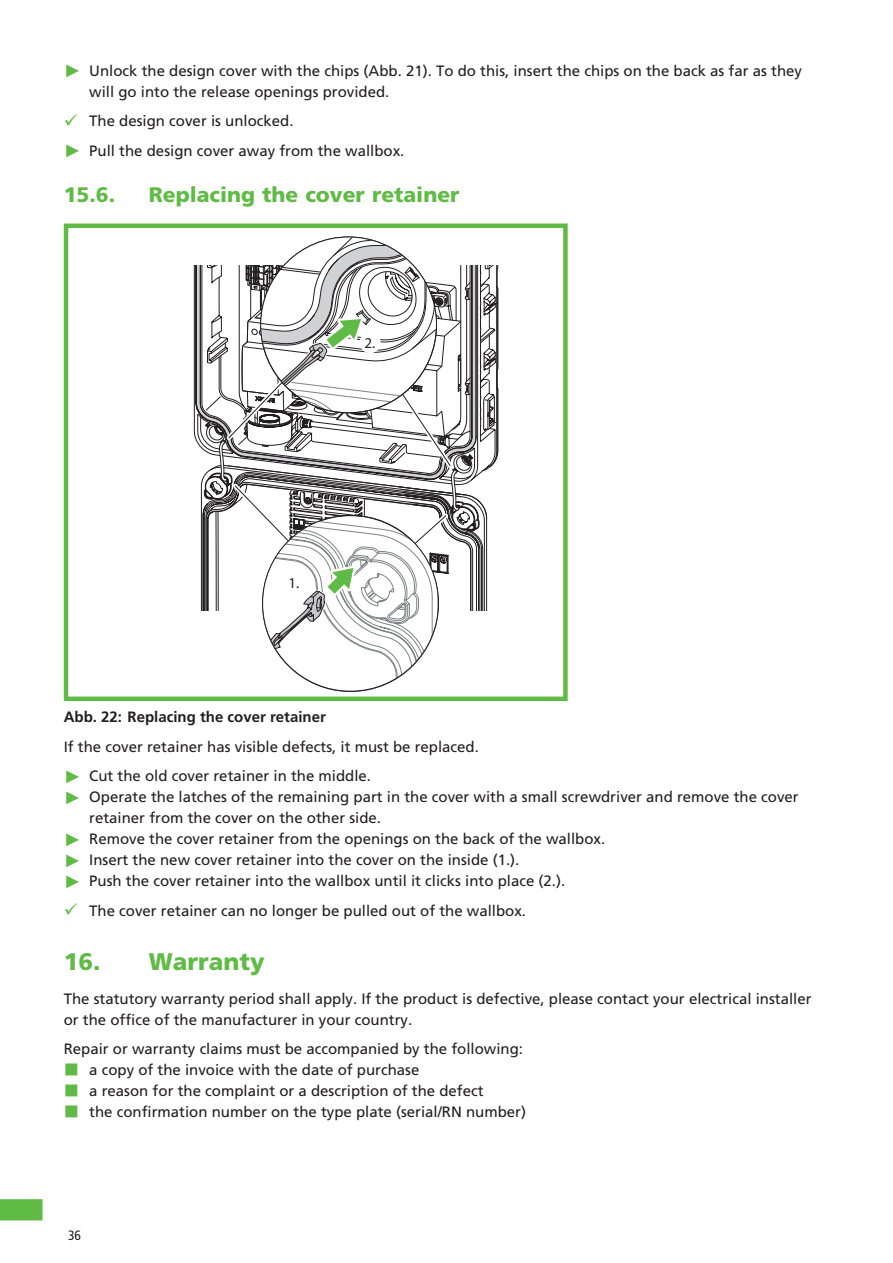
<style>
.page{position:relative;width:893px;height:1263px;background:#fff}
.page>*{position:absolute;margin:0;border:0;box-sizing:border-box;transform-origin:0 0}
.t1{font:900 24px "Frutiger";color:#60bb46}
.t2{font:900 21px "Frutiger";color:#60bb46}
.Fließtext{font:15px/21px "Frutiger";color:#231f20}
.ListHead{font:15px "Frutiger";color:#231f20}
.t3{font:700 15px "Frutiger";color:#231f20}
.t4{font:condensed 13.5px "Frutiger";color:#231f20}
.s1{font-family:"Arial";font-size:18px;color:#60bb46}
</style>
<div class="page">
<svg style="left:0;top:1199px;width:43px;height:21px"></svg>
<svg style="left:197px;top:237px;width:301px;height:454px"></svg>
<div style="left:360px;top:332px;width:21px;height:21px;background:#fff;border-radius:50%"></div>
<div style="left:284px;top:572px;width:21px;height:21px;background:#fff;border-radius:50%"></div>
<div style="left:64px;top:223px;width:504px;height:478px;border:4px solid #60bb46"></div>
<p class="Fließtext" style="left:89px;top:60px;width:714px;text-indent:-26px"><span class="s1">►</span> Unlock the design cover with the chips (Abb. 21). To do this, insert the chips on the back as far as they will go into the release openings provided.</p>
<p class="Fließtext" style="left:89px;top:110px;width:206px">The design cover is unlocked.</p>
<p class="Fließtext" style="left:64px;top:140px;width:342px"><span class="s1">►</span> Pull the design cover away from the wallbox.</p>
<p class="t2" style="left:64px;top:182px;width:53px">15.6.</p>
<p class="t2" style="left:149px;top:182px;width:312px">Replacing the cover retainer</p>
<p class="t3" style="left:365px;top:333px;width:12px">2.</p>
<p class="t3" style="left:289px;top:574px;width:12px">1.</p>
<p class="t3" style="left:64px;top:708px;width:264px">Abb. 22: Replacing the cover retainer</p>
<p class="Fließtext" style="left:64px;top:736px;width:417px">If the cover retainer has visible defects, it must be replaced.</p>
<p class="Fließtext" style="left:64px;top:765px;width:309px"><span class="s1">►</span> Cut the old cover retainer in the middle.</p>
<p class="Fließtext" style="left:89px;top:786px;width:711px;text-indent:-26px"><span class="s1">►</span> Operate the latches of the remaining part in the cover with a small screwdriver and remove the cover retainer from the cover on the other side.</p>
<p class="Fließtext" style="left:64px;top:828px;width:543px"><span class="s1">►</span> Remove the cover retainer from the openings on the back of the wallbox.</p>
<p class="Fließtext" style="left:64px;top:849px;width:457px"><span class="s1">►</span> Insert the new cover retainer into the cover on the inside (1.).</p>
<p class="Fließtext" style="left:64px;top:870px;width:503px"><span class="s1">►</span> Push the cover retainer into the wallbox until it clicks into place (2.).</p>
<p class="Fließtext" style="left:89px;top:900px;width:438px">The cover retainer can no longer be pulled out of the wallbox.</p>
<p class="t1" style="left:64px;top:947px;width:203px">16. Warranty</p>
<p class="Fließtext" style="left:64px;top:988px;width:749px">The statutory warranty period shall apply. If the product is defective, please contact your electrical installer or the office of the manufacturer in your country.</p>
<p class="ListHead" style="left:64px;top:1040px;width:461px">Repair or warranty claims must be accompanied by the following:</p>
<p class="Fließtext" style="left:89px;top:1059px;width:332px">a copy of the invoice with the date of purchase</p>
<p class="Fließtext" style="left:89px;top:1080px;width:396px">a reason for the complaint or a description of the defect</p>
<p class="Fließtext" style="left:89px;top:1101px;width:438px">the confirmation number on the type plate (serial/RN number)</p>
<p class="t4" style="left:68px;top:1227px;width:14px">36</p>
</div>
